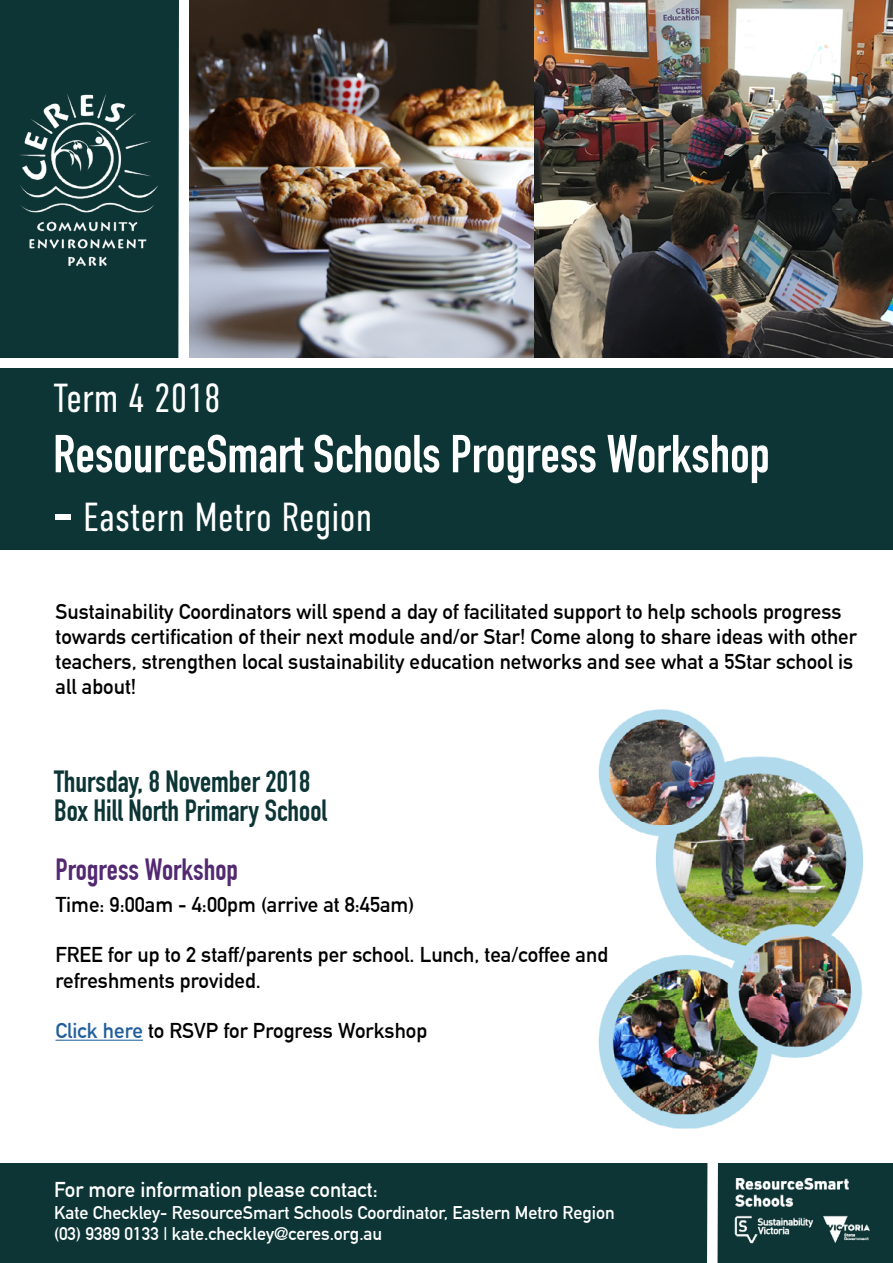
<style>
.page{position:relative;width:893px;height:1263px;background:#fff}
.page>*{position:absolute;margin:0;border:0;box-sizing:border-box;transform-origin:0 0}
.t1{font:700 52.5px "DIN Condensed";color:#fff}
.t2{font:300 40.5px "DIN Condensed";color:#fff}
.t3{font:700 30px/29.2px "DIN Condensed";color:#0d3535}
.t4{font:700 30px "DIN Condensed";color:#532972}
.t5{font:700 21px/25.2px "DIN Alternate";color:#000}
.t6{font:700 21px "DIN Alternate";color:#fff}
.t7{font:700 18px/21.6px "DIN Alternate";color:#fff}
.s1{font-weight:700;font-size:52.5px}
.s2{color:#215e9e}
</style>
<div class="page">
<div style="left:0;top:1163px;width:893px;height:100px;background:#0d3535"></div>
<div style="left:0;top:369px;width:893px;height:130px;background:#0d3535"></div>
<div style="left:0;top:495px;width:893px;height:55px;background:#0d3535"></div>
<div style="left:1px;top:0;width:175px;height:358px;background:#0d3535"></div>
<img style="left:20px;top:94px;width:138px;height:172px">
<svg style="left:173px;top:0;width:22px;height:369px"></svg>
<img style="left:598px;top:709px;width:265px;height:420px">
<img style="left:734px;top:1177px;width:136px;height:67px">
<svg style="left:702px;top:1120px;width:21px;height:143px"></svg>
<hr style="left:56px;top:1040px;width:87px;height:1px;background:#215e9e">
<img style="left:189px;top:0;width:704px;height:358px">
<h2 class="t2" style="left:53px;top:376px;width:169px">Term 4 2018</h2>
<h1 class="t1" style="left:53px;top:423px;width:718px">ResourceSmart Schools Progress Workshop</h1>
<h2 class="t2" style="left:53px;top:494px;width:321px"><span class="s1">-</span> Eastern Metro Region</h2>
<p class="t5" style="left:56px;top:597px;width:803px">Sustainability Coordinators will spend a day of facilitated support to help schools progress towards certification of their next module and/or Star! Come along to share ideas with other teachers, strengthen local sustainability education networks and see what a 5Star school is all about!</p>
<h3 class="t3" style="left:54px;top:767px;width:275px">Thursday, 8 November 2018<br>Box Hill North Primary School</h3>
<h3 class="t4" style="left:56px;top:852px;width:184px">Progress Workshop</h3>
<p class="t5" style="left:56px;top:890px;width:360px">Time: 9:00am - 4:00pm (arrive at 8:45am)</p>
<p class="t5" style="left:56px;top:941px;width:554px">FREE for up to 2 staff/parents per school. Lunch, tea/coffee and refreshments provided.</p>
<p class="t5" style="left:56px;top:1017px;width:373px"><span class="s2">Click here</span> to RSVP for Progress Workshop</p>
<p class="t6" style="left:54px;top:1174px;width:325px">For more information please contact:</p>
<p class="t7" style="left:54px;top:1200px;width:562px">Kate Checkley- ResourceSmart Schools Coordinator, Eastern Metro Region (03) 9389 0133 | kate.checkley@ceres.org.au</p>
</div>
